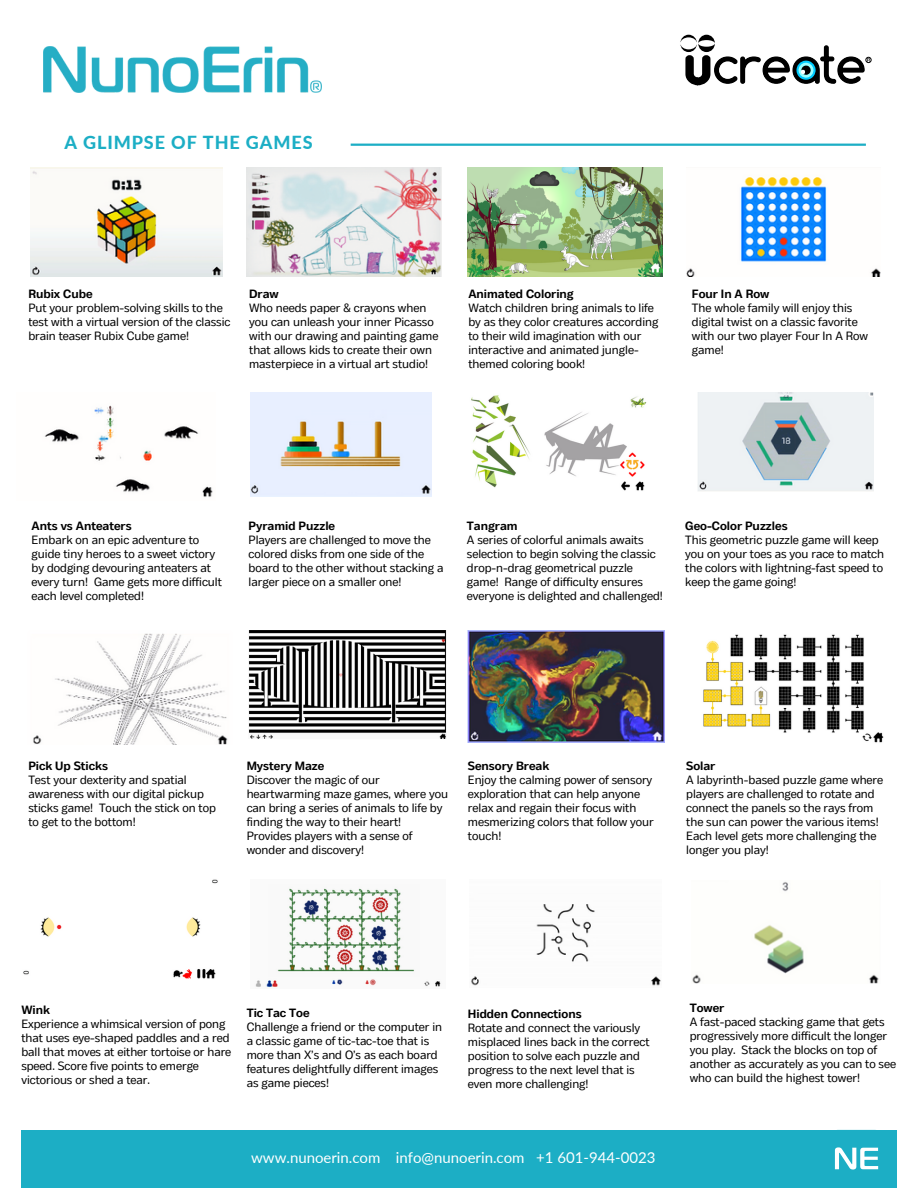
<style>
.page{position:relative;width:918px;height:1188px;background:#fff}
.page>*{position:absolute;margin:0;border:0;box-sizing:border-box;transform-origin:0 0}
.t1{font:800 18px "Lato";letter-spacing:.05em;color:#1caec5}
.t2{font:15px "Lato";color:#fff}
.t3{font:12px/14px "Body Text";color:#000}
.t4{font:700 12px "Body Text";color:#000}
</style>
<div class="page">
<div style="left:22px;top:1130px;width:875px;height:58px;background:#1caec5"></div>
<svg style="left:834px;top:1147px;width:45px;height:23px"></svg>
<img style="left:43px;top:46px;width:278px;height:46px">
<svg style="left:680px;top:35px;width:191px;height:51px"></svg>
<hr style="left:351px;top:144px;width:515px;height:2px;background:#1caec5">
<img style="left:686px;top:177px;width:195px;height:100px">
<img style="left:30px;top:168px;width:193px;height:109px">
<img style="left:698px;top:393px;width:176px;height:98px">
<img style="left:44px;top:405px;width:169px;height:92px">
<img style="left:109px;top:470px;width:48px;height:27px">
<img style="left:157px;top:417px;width:49px;height:30px">
<img style="left:251px;top:393px;width:181px;height:103px">
<img style="left:247px;top:168px;width:194px;height:109px">
<img style="left:249px;top:631px;width:198px;height:108px">
<img style="left:703px;top:634px;width:181px;height:109px">
<img style="left:33px;top:633px;width:195px;height:112px">
<img style="left:468px;top:631px;width:197px;height:111px">
<img style="left:23px;top:879px;width:195px;height:100px">
<img style="left:255px;top:888px;width:186px;height:100px">
<img style="left:692px;top:882px;width:187px;height:102px">
<img style="left:471px;top:395px;width:176px;height:96px">
<img style="left:468px;top:168px;width:195px;height:109px">
<img style="left:471px;top:904px;width:190px;height:82px">
<p class="t1" style="left:64px;top:131px;width:250px">A GLIMPSE OF THE GAMES</p>
<p class="t4" style="left:28px;top:287px;width:66px">Rubix Cube</p>
<p class="t3" style="left:28px;top:302px;width:204px">Put your problem-solving skills to the test with a virtual version of the classic brain teaser Rubix Cube game!</p>
<p class="t4" style="left:249px;top:287px;width:31px">Draw</p>
<p class="t3" style="left:249px;top:302px;width:191px">Who needs paper &amp; crayons when you can unleash your inner Picasso with our drawing and painting game that allows kids to create their own masterpiece in a virtual art studio!</p>
<p class="t4" style="left:468px;top:287px;width:107px">Animated Coloring</p>
<p class="t3" style="left:468px;top:302px;width:192px">Watch children bring animals to life by as they color creatures according to their wild imagination with our interactive and animated jungle&shy;themed coloring book!</p>
<p class="t4" style="left:692px;top:287px;width:79px">Four In A Row</p>
<p class="t3" style="left:692px;top:302px;width:178px">The whole family will enjoy this digital twist on a classic favorite with our two player Four In A Row game!</p>
<p class="t4" style="left:32px;top:519px;width:102px">Ants vs Anteaters</p>
<p class="t3" style="left:32px;top:534px;width:192px">Embark on an epic adventure to guide tiny heroes to a sweet victory by dodging devouring anteaters at every turn! Game gets more difficult each level completed!</p>
<p class="t4" style="left:249px;top:519px;width:88px">Pyramid Puzzle</p>
<p class="t3" style="left:249px;top:534px;width:196px">Players are challenged to move the colored disks from one side of the board to the other without stacking a larger piece on a smaller one!</p>
<p class="t4" style="left:467px;top:519px;width:52px">Tangram</p>
<p class="t4" style="left:685px;top:519px;width:104px">Geo-Color Puzzles</p>
<p class="t3" style="left:685px;top:534px;width:200px">This geometric puzzle game will keep you on your toes as you race to match the colors with lightning-fast speed to keep the game going!</p>
<p class="t3" style="left:467px;top:534px;width:197px">A series of colorful animals awaits selection to begin solving the classic drop-n-drag geometrical puzzle game! Range of difficulty ensures everyone is delighted and challenged!</p>
<p class="t4" style="left:28px;top:759px;width:81px">Pick Up Sticks</p>
<p class="t3" style="left:28px;top:773px;width:189px">Test your dexterity and spatial awareness with our digital pickup sticks game! Touch the stick on top to get to the bottom!</p>
<p class="t4" style="left:247px;top:759px;width:79px">Mystery Maze</p>
<p class="t3" style="left:247px;top:773px;width:203px">Discover the magic of our heartwarming maze games, where you can bring a series of animals to life by finding the way to their heart!<br>Provides players with a sense of wonder and discovery!</p>
<p class="t4" style="left:468px;top:759px;width:83px">Sensory Break</p>
<p class="t3" style="left:468px;top:773px;width:187px">Enjoy the calming power of sensory exploration that can help anyone relax and regain their focus with mesmerizing colors that follow your touch!</p>
<p class="t4" style="left:686px;top:759px;width:31px">Solar</p>
<p class="t3" style="left:686px;top:773px;width:199px">A labyrinth-based puzzle game where players are challenged to rotate and connect the panels so the rays from the sun can power the various items!<br>Each level gets more challenging the longer you play!</p>
<p class="t4" style="left:21px;top:1003px;width:30px">Wink</p>
<p class="t3" style="left:21px;top:1018px;width:211px">Experience a whimsical version of pong that uses eye-shaped paddles and a red ball that moves at either tortoise or hare speed. Score five points to emerge victorious or shed a tear.</p>
<p class="t4" style="left:247px;top:1006px;width:64px">Tic Tac Toe</p>
<p class="t3" style="left:247px;top:1021px;width:197px">Challenge a friend or the computer in a classic game of tic-tac-toe that is more than X’s and O’s as each board features delightfully different images as game pieces!</p>
<p class="t3" style="left:468px;top:1021px;width:183px">Rotate and connect the variously misplaced lines back in the correct position to solve each puzzle and progress to the next level that is even more challenging!</p>
<p class="t4" style="left:468px;top:1006px;width:115px">Hidden Connections</p>
<p class="t2" style="left:251px;top:1148px;width:406px">www.nunoerin.com info@nunoerin.com +1 601-944-0023</p>
<p class="t4" style="left:690px;top:1001px;width:36px">Tower</p>
<p class="t3" style="left:690px;top:1016px;width:208px">A fast-paced stacking game that gets progressively more difficult the longer you play. Stack the blocks on top of another as accurately as you can to see who can build the highest tower!</p>
</div>
